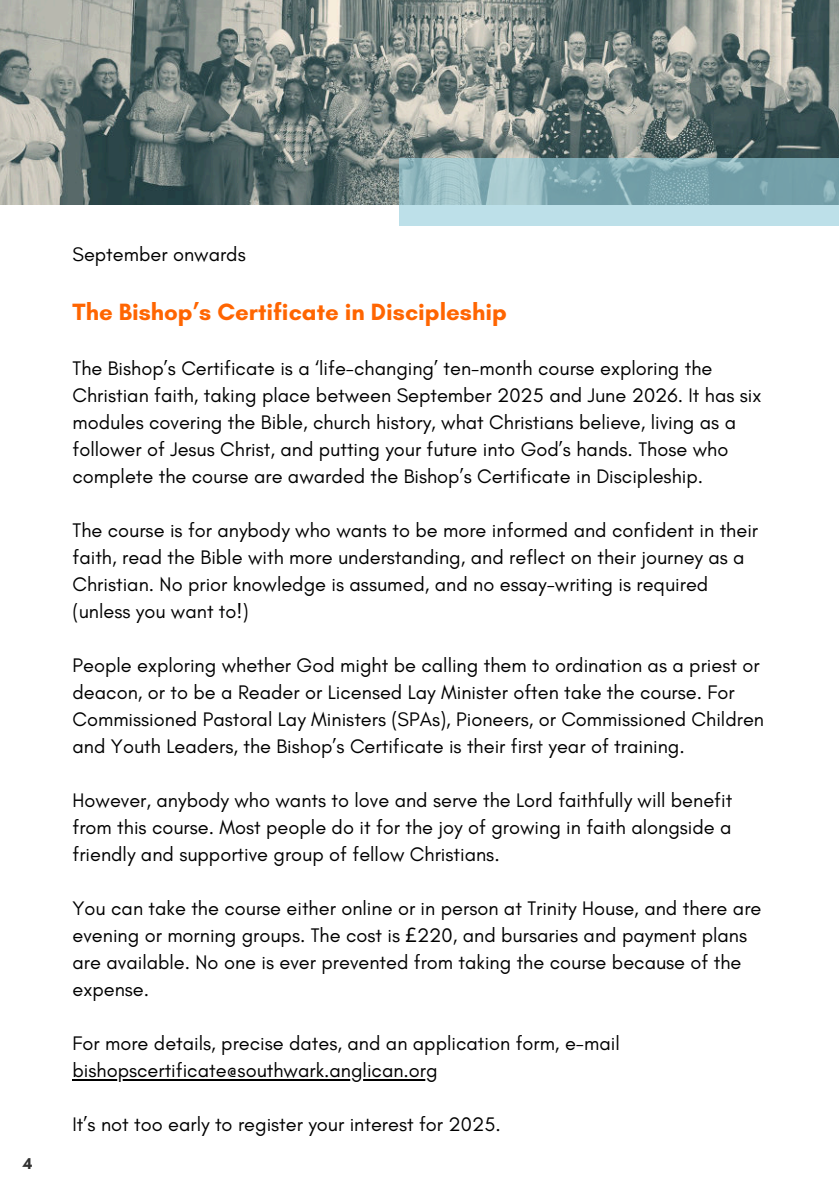
<style>
.page{position:relative;width:839px;height:1191px;background:#fff}
.page>*{position:absolute;margin:0;border:0;box-sizing:border-box;transform-origin:0 0}
.t1{font:700 24px "Glacial Indifference";color:#ff6501}
.t2{font:20px/27px "Glacial Indifference";color:#000}
.t3{font:700 16px "Glacial Indifference";color:#323232}
.s1{font-family:"Noto Sans"}
</style>
<div class="page">
<hr style="left:73px;top:1079px;width:364px;height:1px;background:#000">
<img style="left:0;top:0;width:838px;height:205px">
<svg style="left:399px;top:158px;width:439px;height:68px"></svg>
<p class="t3" style="left:23px;top:1154px;width:11px">4</p>
<p class="t2" style="left:73px;top:242px;width:175px">September onwards</p>
<p class="t1" style="left:73px;top:297px;width:436px">The Bishop’s Certificate in Discipleship</p>
<p class="t2" style="left:73px;top:356px;width:690px">The Bishop’s Certificate is a ‘life-changing’ ten-month course exploring the Christian faith, taking place between September 2025 and June 2026. It has six modules covering the Bible, church history, what Christians believe, living as a follower of Jesus Christ, and putting your future into God’s hands. Those who complete the course are awarded the Bishop’s Certificate in Discipleship.</p>
<p class="t2" style="left:73px;top:518px;width:687px">The course is for anybody who wants to be more informed and confident in their faith, read the Bible with more understanding, and reflect on their journey as a Christian. No prior knowledge is assumed, and no essay-writing is required (unless you want to!)</p>
<p class="t2" style="left:73px;top:653px;width:693px">People exploring whether God might be calling them to ordination as a priest or deacon, or to be a Reader or Licensed Lay Minister often take the course. For Commissioned Pastoral Lay Ministers (SPAs), Pioneers, or Commissioned Children and Youth Leaders, the Bishop’s Certificate is their first year of training.</p>
<p class="t2" style="left:73px;top:788px;width:661px;text-align:justify">However, anybody who wants to love and serve the Lord faithfully will benefit from this course. Most people do it for the joy of growing in faith alongside a friendly and supportive group of fellow Christians.</p>
<p class="t2" style="left:73px;top:896px;width:690px">You can take the course either online or in person at Trinity House, and there are evening or morning groups. The cost is <span class="s1">£</span>220, and bursaries and payment plans are available. No one is ever prevented from taking the course because of the expense.</p>
<p class="t2" style="left:73px;top:1031px;width:548px">For more details, precise dates, and an application form, e-mail bishopscertificate@southwark.anglican.org</p>
<p class="t2" style="left:73px;top:1112px;width:429px">It’s not too early to register your interest for 2025.</p>
</div>
